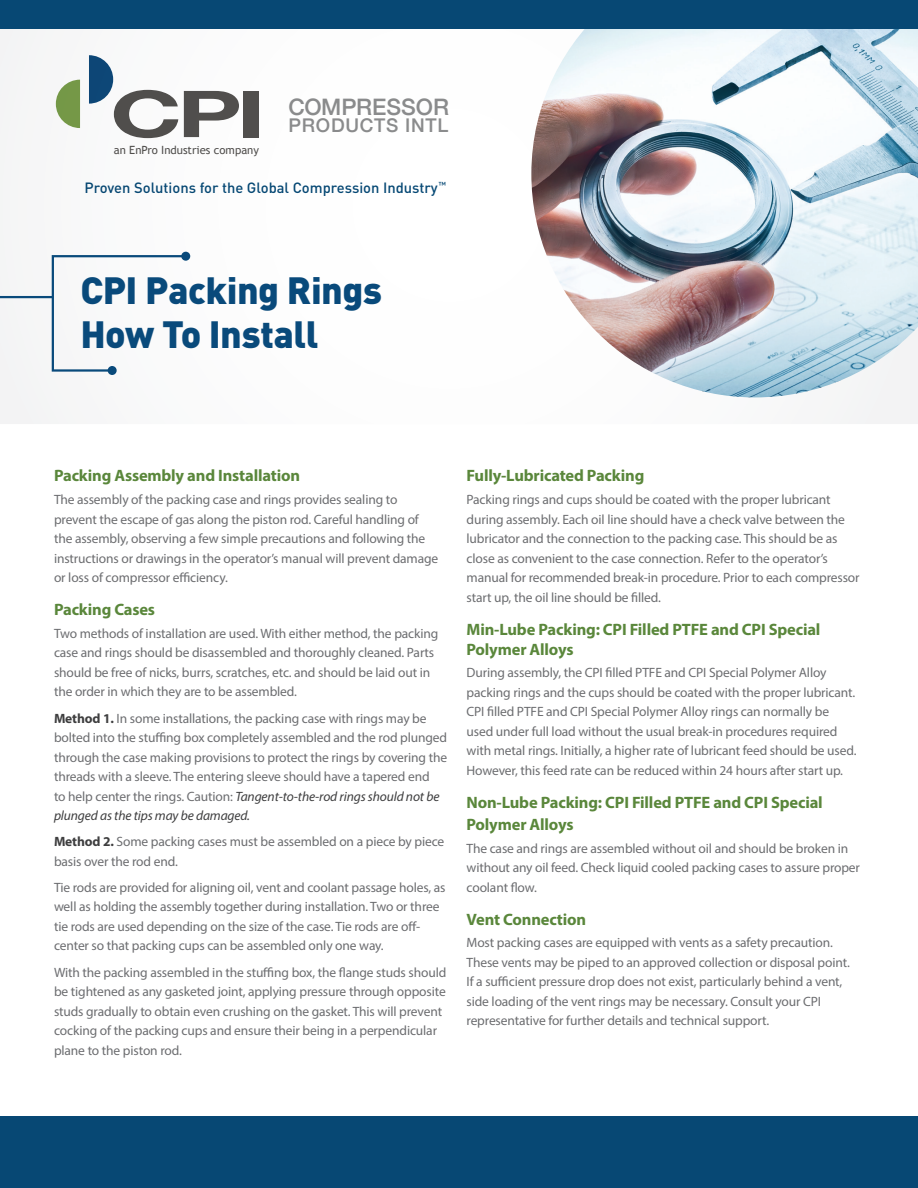
<style>
.page{position:relative;width:918px;height:1188px;background:#fff}
.page>*{position:absolute;margin:0;border:0;box-sizing:border-box;transform-origin:0 0}
.t1{font:900 37.5px/44.2px "DIN";letter-spacing:-.01em;color:#094a7b}
.t2{font:500 22.65px "Helvetica Neue";color:#8b8c8d}
.t3{font:500 18.9px "Helvetica Neue";letter-spacing:.04em;color:#8b8c8d}
.t4{font:700 16.5px/19.8px "Myriad Pro";letter-spacing:-.01em;color:#5a873b}
.t5{font:500 14.7px "DIN";color:#074975}
.t6{font:13.5px/19.5px "Myriad Pro";letter-spacing:-.01em;color:#6c6d70}
.t7{font:11.4px "Trebuchet MS";color:#52504e}
.t8{font:500 8.55px "DIN";color:#074975}
.s1{font-weight:700;color:#3e3e3f}
.s2{font-style:italic;color:#3e3e3f}
</style>
<div class="page">
<svg style="left:0;top:28px;width:918px;height:396px"></svg>
<img style="left:531px;top:28px;width:387px;height:369px">
<div style="left:0;top:0;width:918px;height:28px;background:#074874"></div>
<svg style="left:0;top:254px;width:188px;height:119px"></svg>
<div style="left:108px;top:366px;width:9px;height:9px;background:#094a7b;border-radius:50%"></div>
<div style="left:181px;top:252px;width:9px;height:9px;background:#094a7b;border-radius:50%"></div>
<div style="left:0;top:1117px;width:918px;height:71px;background:#074874"></div>
<svg style="left:56px;top:80px;width:24px;height:48px"></svg>
<svg style="left:89px;top:55px;width:89px;height:83px"></svg>
<svg style="left:184px;top:91px;width:55px;height:46px"></svg>
<div style="left:244px;top:91px;width:15px;height:46px;background:#52504e"></div>
<p class="t7" style="left:114px;top:143px;width:147px">an EnPro Industries company</p>
<h2 class="t2" style="left:288px;top:89px;width:162px">COMPRESSOR</h2>
<h3 class="t3" style="left:288px;top:110px;width:162px">PRODUCTS INTL</h3>
<p class="t8" style="left:438px;top:179px;width:9px">™</p>
<p class="t5" style="left:85px;top:178px;width:355px">Proven Solutions for the Global Compression Industry</p>
<h1 class="t1" style="left:80px;top:266px;width:303px">CPI Packing Rings<br>How To Install</h1>
<p class="t4" style="left:54px;top:465px;width:248px">Packing Assembly and Installation</p>
<p class="t6" style="left:54px;top:490px;width:386px">The assembly of the packing case and rings provides sealing to prevent the escape of gas along the piston rod. Careful handling of the assembly, observing a few simple precautions and following the instructions or drawings in the operator’s manual will prevent damage or loss of compressor efficiency.</p>
<p class="t4" style="left:54px;top:599px;width:103px">Packing Cases</p>
<p class="t6" style="left:54px;top:623px;width:386px">Two methods of installation are used. With either method, the packing case and rings should be disassembled and thoroughly cleaned. Parts should be free of nicks, burrs, scratches, etc. and should be laid out in the order in which they are to be assembled.</p>
<p class="t6" style="left:54px;top:708px;width:395px"><span class="s1">Method 1.</span> In some installations, the packing case with rings may be bolted into the stuffing box completely assembled and the rod plunged through the case making provisions to protect the rings by covering the threads with a sleeve. The entering sleeve should have a tapered end<br>to help center the rings. Caution: <span class="s2">Tangent-to-the-rod rings should not be plunged as the tips may be damaged.</span></p>
<p class="t6" style="left:54px;top:832px;width:392px"><span class="s1">Method 2.</span> Some packing cases must be assembled on a piece by piece basis over the rod end.</p>
<p class="t6" style="left:54px;top:877px;width:393px">Tie rods are provided for aligning oil, vent and coolant passage holes, as well as holding the assembly together during installation. Two or three tie rods are used depending on the size of the case. Tie rods are off&shy;center so that packing cups can be assembled only one way.</p>
<p class="t6" style="left:54px;top:962px;width:394px">With the packing assembled in the stuffing box, the flange studs should be tightened as any gasketed joint, applying pressure through opposite studs gradually to obtain even crushing on the gasket. This will prevent cocking of the packing cups and ensure their being in a perpendicular plane to the piston rod.</p>
<p class="t4" style="left:467px;top:465px;width:179px">Fully-Lubricated Packing</p>
<p class="t6" style="left:467px;top:490px;width:395px">Packing rings and cups should be coated with the proper lubricant during assembly. Each oil line should have a check valve between the lubricator and the connection to the packing case. This should be as close as convenient to the case connection. Refer to the operator’s manual for recommended break-in procedure. Prior to each compressor start up, the oil line should be filled.</p>
<p class="t4" style="left:467px;top:619px;width:355px">Min-Lube Packing: CPI Filled PTFE and CPI Special<br>Polymer Alloys</p>
<p class="t6" style="left:467px;top:663px;width:392px">During assembly, the CPI filled PTFE and CPI Special Polymer Alloy packing rings and the cups should be coated with the proper lubricant.<br>CPI filled PTFE and CPI Special Polymer Alloy rings can normally be used under full load without the usual break-in procedures required with metal rings. Initially, a higher rate of lubricant feed should be used.<br>However, this feed rate can be reduced within 24 hours after start up.</p>
<p class="t4" style="left:467px;top:791px;width:358px;line-height:21.6px">Non-Lube Packing: CPI Filled PTFE and CPI Special<br>Polymer Alloys</p>
<p class="t6" style="left:467px;top:838px;width:395px">The case and rings are assembled without oil and should be broken in without any oil feed. Check liquid cooled packing cases to assure proper coolant flow.</p>
<p class="t4" style="left:467px;top:909px;width:121px">Vent Connection</p>
<p class="t6" style="left:467px;top:933px;width:385px">Most packing cases are equipped with vents as a safety precaution.<br>These vents may be piped to an approved collection or disposal point.<br>If a sufficient pressure drop does not exist, particularly behind a vent, side loading of the vent rings may be necessary. Consult your CPI representative for further details and technical support.</p>
</div>
